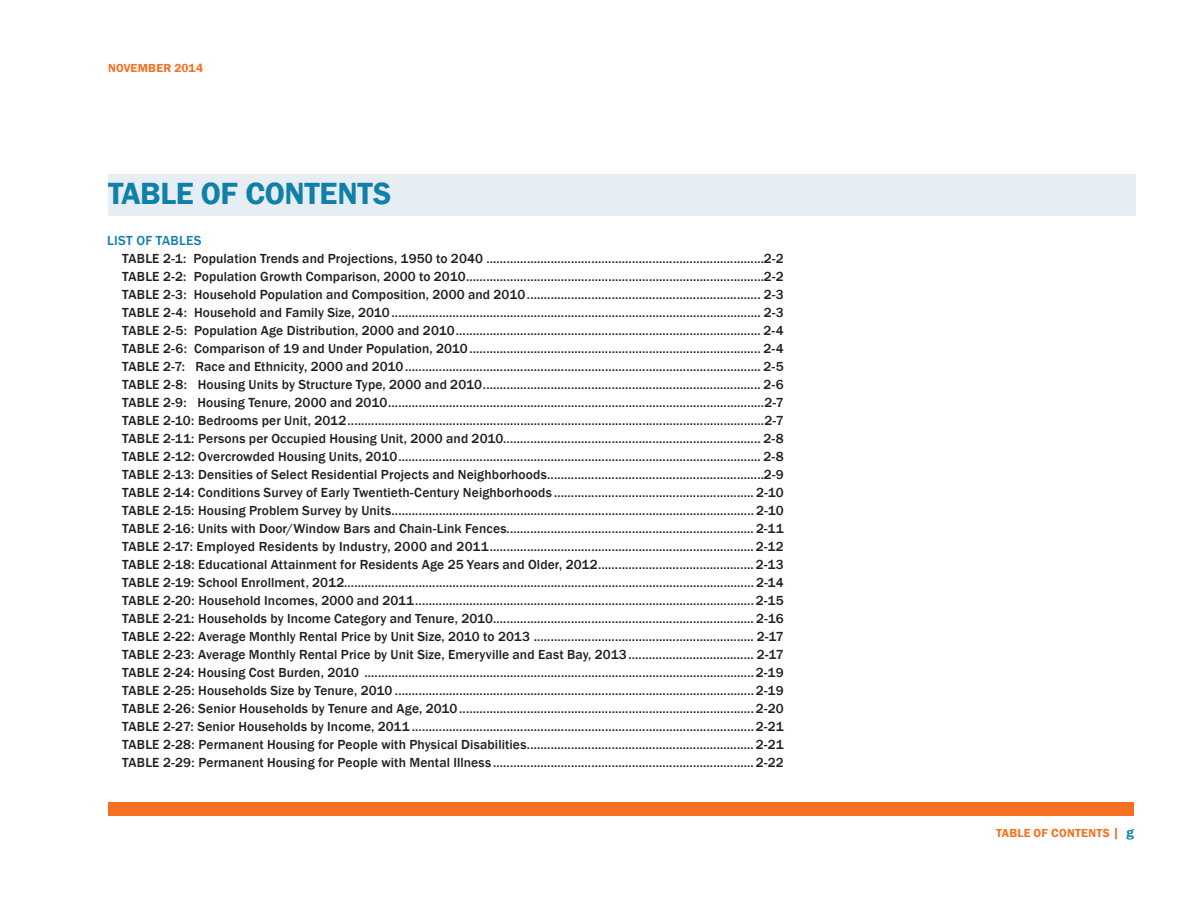
<style>
.page{position:relative;width:1188px;height:918px;background:#fff}
.page>*{position:absolute;margin:0;border:0;box-sizing:border-box;transform-origin:0 0}
.TOC-Title_Bar{font:600 31.5px "Franklin Gothic";letter-spacing:-.01em;color:#1080aa}
.TOC-Head_3{font:500 13.5px "Franklin Gothic";letter-spacing:.01em;color:#231f20}
.TOC-Section_Head{font:500 13.5px "Franklin Gothic";letter-spacing:.02em;color:#1080aa}
.t1{font:600 12px "Franklin Gothic";letter-spacing:.02em;color:#f37121}
.s1{font-size:13.5px}
.s2{font-size:13.5px;color:#1080aa}
</style>
<div class="page">
<div style="left:108px;top:174px;width:1028px;height:42px;background:#e6edf3"></div>
<div style="left:108px;top:802px;width:1026px;height:14px;background:#f37121"></div>
<p class="t1" style="left:108px;top:61px;width:96px">NOVEMBER 2014</p>
<p class="TOC-Title_Bar" style="left:108px;top:174px;width:285px">TABLE OF CONTENTS</p>
<p class="TOC-Section_Head" style="left:107px;top:232px;width:96px">LIST OF TABLES</p>
<p class="TOC-Head_3" style="left:122px;top:250px;width:663px">TABLE 2-1: Population Trends and Projections, 1950 to 2040 ..................................................................................2-2</p>
<p class="TOC-Head_3" style="left:122px;top:268px;width:663px">TABLE 2-2: Population Growth Comparison, 2000 to 2010........................................................................................2-2</p>
<p class="TOC-Head_3" style="left:122px;top:286px;width:663px">TABLE 2-3: Household Population and Composition, 2000 and 2010..................................................................... 2-3</p>
<p class="TOC-Head_3" style="left:122px;top:304px;width:663px">TABLE 2-4: Household and Family Size, 2010............................................................................................................. 2-3</p>
<p class="TOC-Head_3" style="left:122px;top:322px;width:663px">TABLE 2-5: Population Age Distribution, 2000 and 2010.......................................................................................... 2-4</p>
<p class="TOC-Head_3" style="left:122px;top:340px;width:663px">TABLE 2-6: Comparison of 19 and Under Population, 2010...................................................................................... 2-4</p>
<p class="TOC-Head_3" style="left:122px;top:358px;width:663px">TABLE 2-7: Race and Ethnicity, 2000 and 2010......................................................................................................... 2-5</p>
<p class="TOC-Head_3" style="left:122px;top:376px;width:663px">TABLE 2-8: Housing Units by Structure Type, 2000 and 2010.................................................................................. 2-6</p>
<p class="TOC-Head_3" style="left:122px;top:394px;width:663px">TABLE 2-9: Housing Tenure, 2000 and 2010...............................................................................................................2-7</p>
<p class="TOC-Head_3" style="left:122px;top:412px;width:663px">TABLE 2-10: Bedrooms per Unit, 2012...........................................................................................................................2-7</p>
<p class="TOC-Head_3" style="left:122px;top:430px;width:663px">TABLE 2-11: Persons per Occupied Housing Unit, 2000 and 2010............................................................................ 2-8</p>
<p class="TOC-Head_3" style="left:122px;top:448px;width:663px">TABLE 2-12: Overcrowded Housing Units, 2010........................................................................................................... 2-8</p>
<p class="TOC-Head_3" style="left:122px;top:466px;width:663px">TABLE 2-13: Densities of Select Residential Projects and Neighborhoods................................................................2-9</p>
<p class="TOC-Head_3" style="left:122px;top:484px;width:663px">TABLE 2-14: Conditions Survey of Early Twentieth-Century Neighborhoods ........................................................... 2-10</p>
<p class="TOC-Head_3" style="left:122px;top:502px;width:663px">TABLE 2-15: Housing Problem Survey by Units........................................................................................................... 2-10</p>
<p class="TOC-Head_3" style="left:122px;top:520px;width:663px">TABLE 2-16: Units with Door/Window Bars and Chain-Link Fences......................................................................... 2-11</p>
<p class="TOC-Head_3" style="left:122px;top:538px;width:663px">TABLE 2-17: Employed Residents by Industry, 2000 and 2011..............................................................................2-12</p>
<p class="TOC-Head_3" style="left:122px;top:556px;width:663px">TABLE 2-18: Educational Attainment for Residents Age 25 Years and Older, 2012.............................................. 2-13</p>
<p class="TOC-Head_3" style="left:122px;top:574px;width:663px">TABLE 2-19: School Enrollment, 2012......................................................................................................................... 2-14</p>
<p class="TOC-Head_3" style="left:122px;top:592px;width:663px">TABLE 2-20: Household Incomes, 2000 and 2011.................................................................................................... 2-15</p>
<p class="TOC-Head_3" style="left:122px;top:610px;width:663px">TABLE 2-21: Households by Income Category and Tenure, 2010............................................................................. 2-16</p>
<p class="TOC-Head_3" style="left:122px;top:628px;width:663px">TABLE 2-22: Average Monthly Rental Price by Unit Size, 2010 to 2013 ................................................................. 2-17</p>
<p class="TOC-Head_3" style="left:122px;top:646px;width:663px">TABLE 2-23: Average Monthly Rental Price by Unit Size, Emeryville and East Bay, 2013..................................... 2-17</p>
<p class="TOC-Head_3" style="left:122px;top:664px;width:663px">TABLE 2-24: Housing Cost Burden, 2010 ...................................................................................................................2-19</p>
<p class="TOC-Head_3" style="left:122px;top:682px;width:663px">TABLE 2-25: Households Size by Tenure, 2010 ..........................................................................................................2-19</p>
<p class="TOC-Head_3" style="left:122px;top:700px;width:663px">TABLE 2-26: Senior Households by Tenure and Age, 2010.......................................................................................2-20</p>
<p class="TOC-Head_3" style="left:122px;top:718px;width:663px">TABLE 2-27: Senior Households by Income, 2011 ..................................................................................................... 2-21</p>
<p class="TOC-Head_3" style="left:122px;top:736px;width:663px">TABLE 2-28: Permanent Housing for People with Physical Disabilities................................................................... 2-21</p>
<p class="TOC-Head_3" style="left:122px;top:754px;width:663px">TABLE 2-29: Permanent Housing for People with Mental Illness .............................................................................2-22</p>
<p class="t1" style="left:996px;top:826px;width:139px">TABLE OF CONTENTS <span class="s1">|</span> <span class="s2">g</span></p>
</div>
